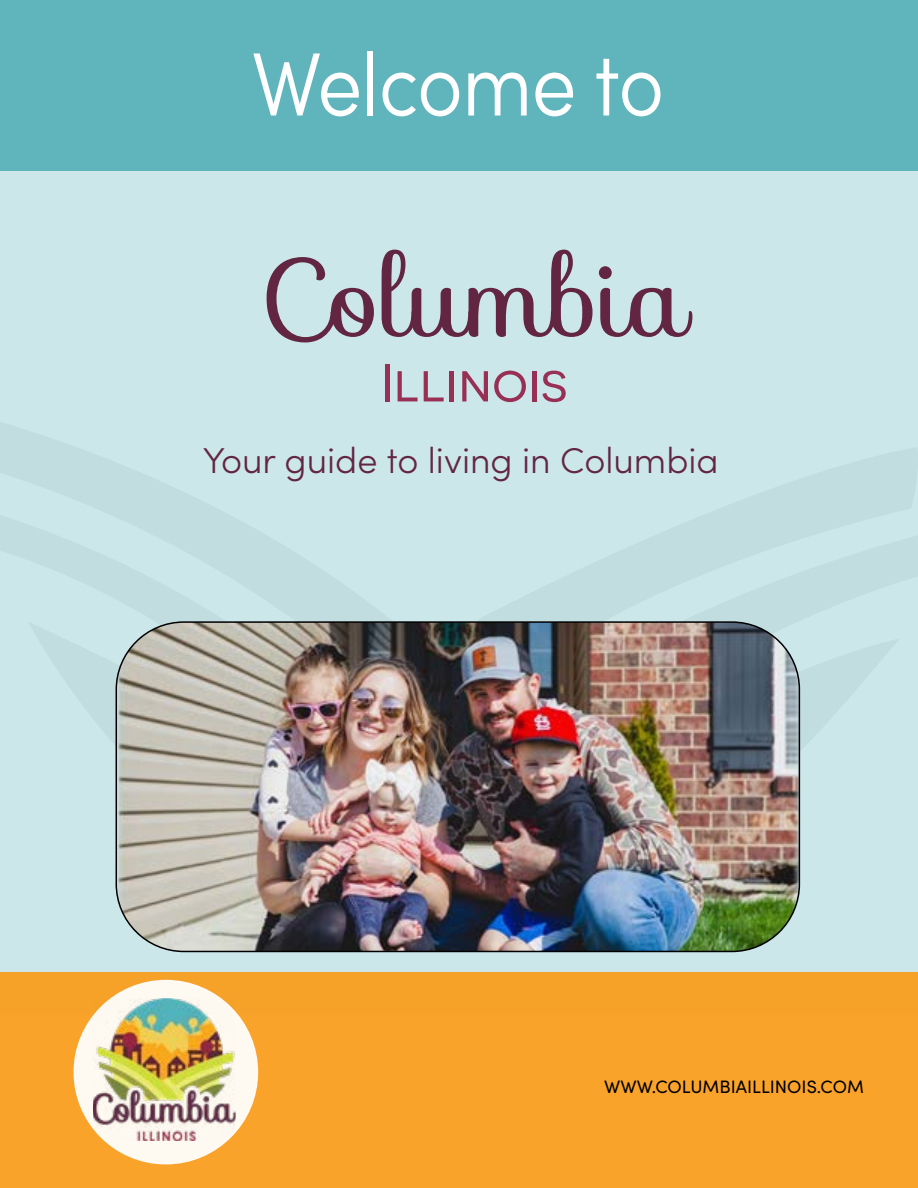
<style>
.page{position:relative;width:918px;height:1188px;background:#fff}
.page>*{position:absolute;margin:0;border:0;box-sizing:border-box;transform-origin:0 0}
.t1{font:108px "Sofia";color:#622642}
.t2{font:300 condensed 90px "Sofia Pro";color:#fff}
.t3{font:54px "Novecentosanswide";color:#982f55}
.t4{font:300 36px "Sofia Pro";color:#622642}
.t5{font:18px "Sofia Pro";color:#000}
</style>
<div class="page">
<div style="left:0;top:171px;width:918px;height:844px;background:#cce7ea"></div>
<div style="left:0;top:973px;width:918px;height:215px;background:#f9a32a"></div>
<div style="left:0;top:0;width:918px;height:171px;background:#60b5bd"></div>
<img style="left:116px;top:624px;width:683px;height:327px">
<div style="left:116px;top:621px;width:684px;height:331px;border:2px solid #000;border-radius:68px"></div>
<div style="left:74px;top:980px;width:184px;height:184px;background:#fef9f1;border-radius:50%"></div>
<img style="left:93px;top:998px;width:143px;height:143px">
<h2 class="t2" style="left:252px;top:27px;width:414px">Welcome to</h2>
<h1 class="t1" style="left:259px;top:214px;width:431px">Columbia</h1>
<h3 class="t3" style="left:381px;top:351px;width:188px">Illinois</h3>
<p class="t4" style="left:203px;top:435px;width:517px">Your guide to living in Columbia</p>
<p class="t5" style="left:604px;top:1074px;width:261px">WWW.COLUMBIAILLINOIS.COM</p>
</div>
